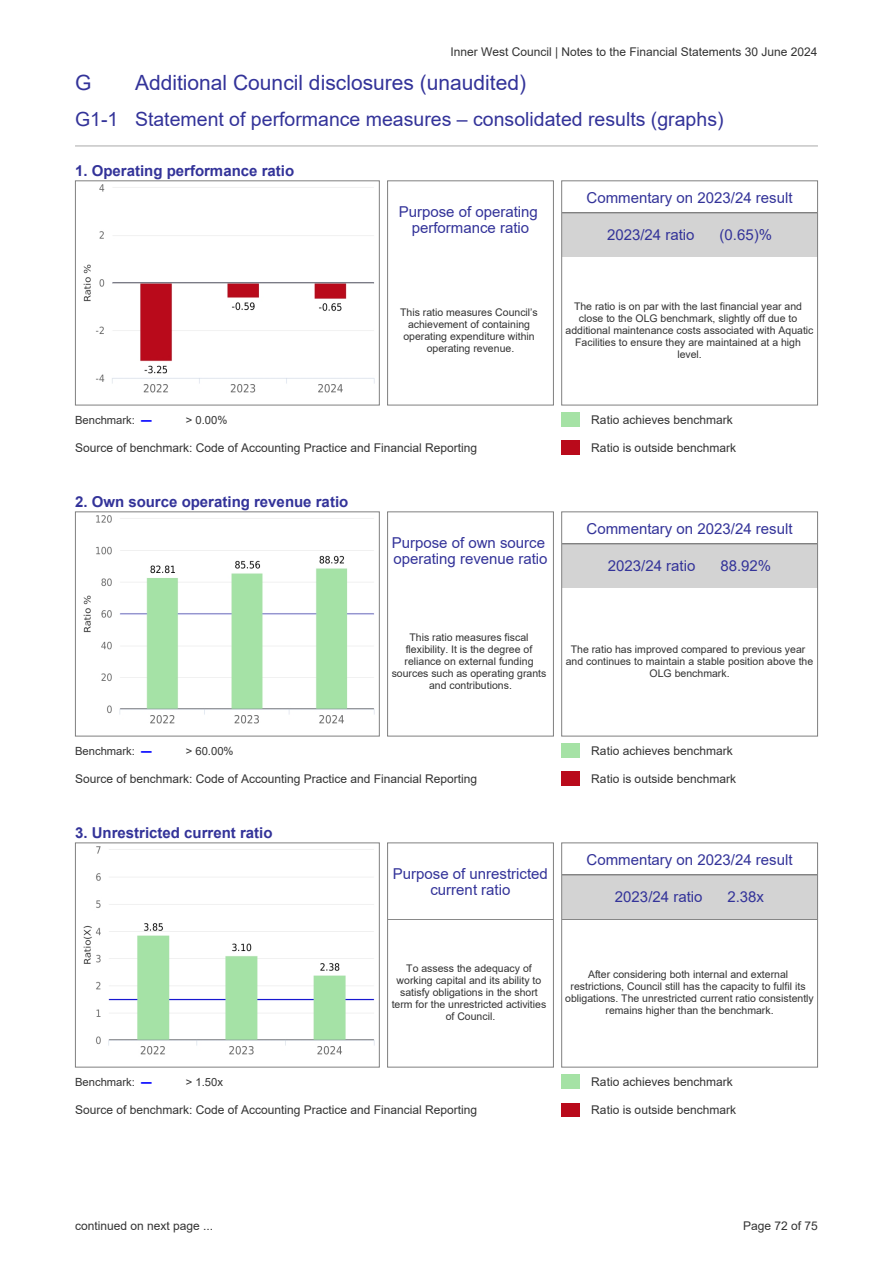
<style>
.page{position:relative;width:893px;height:1263px;background:#fff}
.page>*{position:absolute;margin:0;border:0;box-sizing:border-box;transform-origin:0 0}
.t1{font:21px "Arial";color:#339}
.t2{font:19.5px "Arial";color:#339}
.t3{font:15px/16.5px "Arial";color:#339;text-align:center}
.t4{font:700 15px "Arial";color:#339}
.t5{font:12px "Arial";color:#333}
.t6{font:11.25px "Arial";color:#333}
.t7{font:10.5px/12px "Arial";color:#333;text-align:center}
.s1{font-weight:700;color:#00f}
</style>
<div class="page">
<hr style="left:75px;top:146px;width:743px;height:1px;background:#a9a9a9">
<img style="left:83px;top:184px;width:292px;height:209px">
<div style="left:75px;top:180px;width:305px;height:225px;border:1px solid #808080"></div>
<hr style="left:388px;top:257px;width:165px;height:1px;background:#808080">
<div style="left:387px;top:180px;width:167px;height:225px;border:1px solid #808080"></div>
<hr style="left:562px;top:212px;width:255px;height:1px;background:#808080">
<div style="left:562px;top:213px;width:255px;height:44px;background:#d3d3d3"></div>
<hr style="left:562px;top:213px;width:255px;height:1px;background:#808080">
<hr style="left:562px;top:257px;width:255px;height:1px;background:#808080">
<div style="left:561px;top:180px;width:257px;height:225px;border:1px solid #808080"></div>
<div style="left:561px;top:412px;width:18px;height:15px;background:#a5e2a5"></div>
<div style="left:561px;top:440px;width:18px;height:15px;background:#b90a1b"></div>
<img style="left:83px;top:515px;width:292px;height:209px">
<div style="left:75px;top:511px;width:305px;height:225px;border:1px solid #808080"></div>
<hr style="left:388px;top:588px;width:165px;height:1px;background:#808080">
<div style="left:387px;top:511px;width:167px;height:225px;border:1px solid #808080"></div>
<hr style="left:562px;top:543px;width:255px;height:1px;background:#808080">
<div style="left:562px;top:544px;width:255px;height:44px;background:#d3d3d3"></div>
<hr style="left:562px;top:544px;width:255px;height:1px;background:#808080">
<hr style="left:562px;top:588px;width:255px;height:1px;background:#808080">
<div style="left:561px;top:511px;width:257px;height:225px;border:1px solid #808080"></div>
<div style="left:561px;top:743px;width:18px;height:15px;background:#a5e2a5"></div>
<div style="left:561px;top:771px;width:18px;height:15px;background:#b90a1b"></div>
<img style="left:83px;top:846px;width:292px;height:209px">
<div style="left:75px;top:843px;width:305px;height:225px;border:1px solid #808080"></div>
<hr style="left:388px;top:919px;width:165px;height:1px;background:#808080">
<div style="left:387px;top:843px;width:167px;height:225px;border:1px solid #808080"></div>
<hr style="left:562px;top:874px;width:255px;height:1px;background:#808080">
<div style="left:562px;top:875px;width:255px;height:44px;background:#d3d3d3"></div>
<hr style="left:562px;top:875px;width:255px;height:1px;background:#808080">
<hr style="left:562px;top:919px;width:255px;height:1px;background:#808080">
<div style="left:561px;top:843px;width:257px;height:225px;border:1px solid #808080"></div>
<div style="left:561px;top:1074px;width:18px;height:15px;background:#a5e2a5"></div>
<div style="left:561px;top:1103px;width:18px;height:14px;background:#b90a1b"></div>
<p class="t5" style="left:450px;top:45px;width:369px">Inner West Council | Notes to the Financial Statements 30 June 2024</p>
<h1 class="t1" style="left:75px;top:71px;width:18px">G</h1>
<h1 class="t1" style="left:135px;top:71px;width:392px">Additional Council disclosures (unaudited)</h1>
<h2 class="t2" style="left:75px;top:109px;width:650px">G1-1 Statement of performance measures – consolidated results (graphs)</h2>
<h3 class="t4" style="left:75px;top:162px;width:221px">1. Operating performance ratio</h3>
<h3 class="t3" style="left:399px;top:203px;width:141px">Purpose of operating performance ratio</h3>
<p class="t7" style="left:400px;top:307px;width:139px">This ratio measures Council’s achievement of containing operating expenditure within operating revenue.</p>
<h3 class="t3" style="left:586px;top:189px;width:207px">Commentary on 2023/24 result</h3>
<h3 class="t3" style="left:607px;top:227px;width:89px">2023/24 ratio</h3>
<h3 class="t3" style="left:719px;top:227px;width:54px">(0.65)%</h3>
<p class="t7" style="left:565px;top:301px;width:249px">The ratio is on par with the last financial year and close to the OLG benchmark, slightly off due to additional maintenance costs associated with Aquatic Facilities to ensure they are maintained at a high level.</p>
<p class="t6" style="left:75px;top:413px;width:78px">Benchmark: <span class="s1">―</span></p>
<p class="t6" style="left:186px;top:413px;width:43px">&gt; 0.00%</p>
<p class="t5" style="left:591px;top:413px;width:143px">Ratio achieves benchmark</p>
<p class="t5" style="left:75px;top:441px;width:403px">Source of benchmark: Code of Accounting Practice and Financial Reporting</p>
<p class="t5" style="left:591px;top:441px;width:146px">Ratio is outside benchmark</p>
<h3 class="t4" style="left:75px;top:493px;width:275px">2. Own source operating revenue ratio</h3>
<h3 class="t3" style="left:391px;top:534px;width:157px;text-align:left">Purpose of own source operating revenue ratio</h3>
<h3 class="t3" style="left:586px;top:520px;width:207px">Commentary on 2023/24 result</h3>
<h3 class="t3" style="left:608px;top:558px;width:89px">2023/24 ratio</h3>
<h3 class="t3" style="left:720px;top:558px;width:52px">88.92%</h3>
<p class="t7" style="left:391px;top:632px;width:156px">This ratio measures fiscal flexibility. It is the degree of reliance on external funding sources such as operating grants and contributions.</p>
<p class="t7" style="left:565px;top:644px;width:249px">The ratio has improved compared to previous year and continues to maintain a stable position above the<br>OLG benchmark.</p>
<p class="t6" style="left:75px;top:744px;width:78px">Benchmark: <span class="s1">―</span></p>
<p class="t6" style="left:186px;top:744px;width:49px">&gt; 60.00%</p>
<p class="t5" style="left:591px;top:744px;width:143px">Ratio achieves benchmark</p>
<p class="t5" style="left:75px;top:772px;width:403px">Source of benchmark: Code of Accounting Practice and Financial Reporting</p>
<p class="t5" style="left:591px;top:772px;width:146px">Ratio is outside benchmark</p>
<h3 class="t4" style="left:75px;top:824px;width:199px">3. Unrestricted current ratio</h3>
<h3 class="t3" style="left:393px;top:865px;width:156px">Purpose of unrestricted current ratio</h3>
<h3 class="t3" style="left:586px;top:851px;width:207px">Commentary on 2023/24 result</h3>
<h3 class="t3" style="left:615px;top:889px;width:89px">2023/24 ratio</h3>
<h3 class="t3" style="left:727px;top:889px;width:38px">2.38x</h3>
<p class="t7" style="left:391px;top:963px;width:156px">To assess the adequacy of working capital and its ability to satisfy obligations in the short term for the unrestricted activities of Council.</p>
<p class="t7" style="left:565px;top:969px;width:250px">After considering both internal and external restrictions, Council still has the capacity to fulfil its obligations. The unrestricted current ratio consistently remains higher than the benchmark.</p>
<p class="t6" style="left:75px;top:1075px;width:78px">Benchmark: <span class="s1">―</span></p>
<p class="t6" style="left:186px;top:1075px;width:39px">&gt; 1.50x</p>
<p class="t5" style="left:591px;top:1075px;width:143px">Ratio achieves benchmark</p>
<p class="t5" style="left:75px;top:1103px;width:403px">Source of benchmark: Code of Accounting Practice and Financial Reporting</p>
<p class="t5" style="left:591px;top:1103px;width:146px">Ratio is outside benchmark</p>
<p class="t5" style="left:75px;top:1220px;width:139px">continued on next page ...</p>
<p class="t5" style="left:743px;top:1220px;width:76px">Page 72 of 75</p>
</div>
